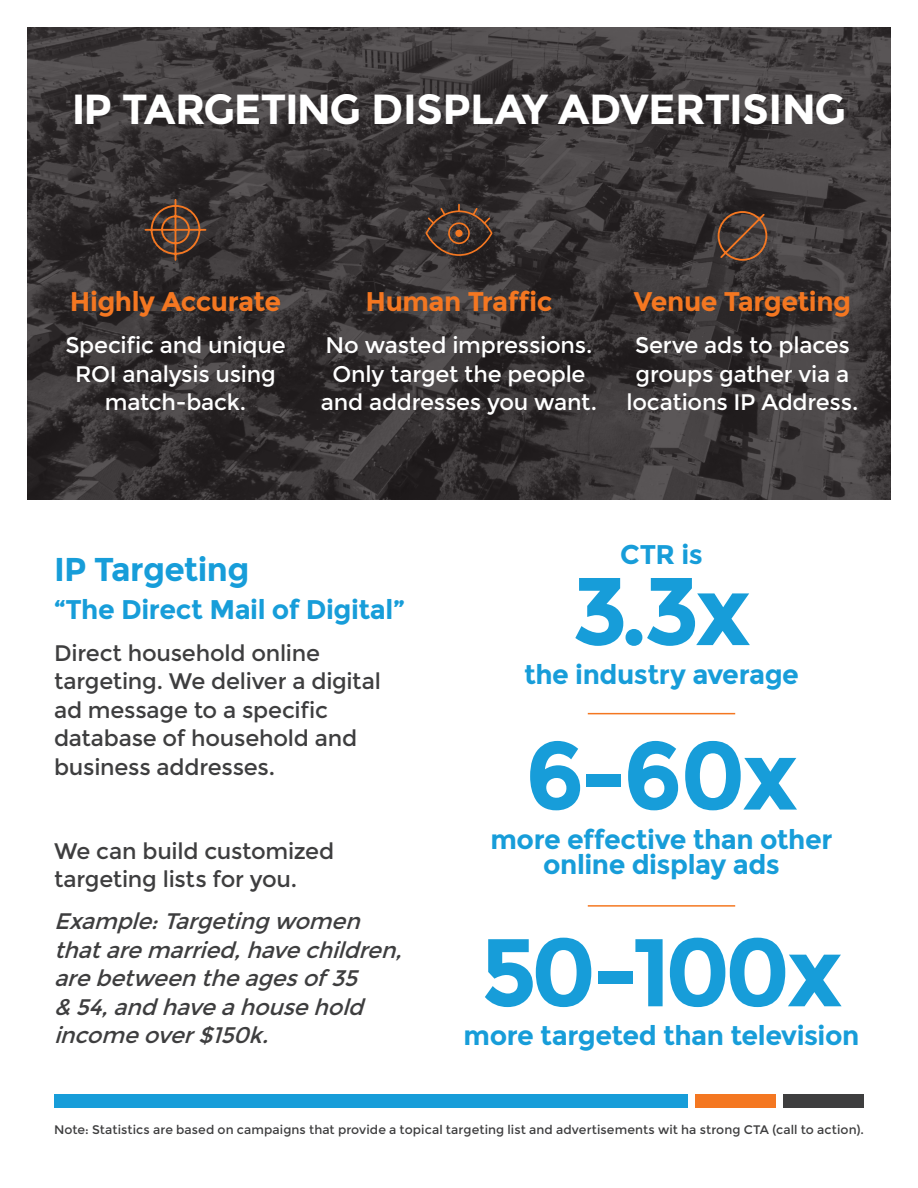
<style>
.page{position:relative;width:918px;height:1188px;background:#fff}
.page>*{position:absolute;margin:0;border:0;box-sizing:border-box;transform-origin:0 0}
.t1{font:700 96px "Montserrat";letter-spacing:-.055em;color:#179dd9}
.t2{font:700 42px "Montserrat";letter-spacing:-.015em;color:#fff}
.t3{font:700 33px "Montserrat";letter-spacing:-.02em;color:#179dd9}
.t4{font:700 27px/25.5px "Montserrat";letter-spacing:-.015em;color:#179dd9;text-align:center}
.t5{font:700 27px "Montserrat";letter-spacing:-.015em;color:#f47721}
.t6{font:22.5px/28.5px "Montserrat";letter-spacing:-.01em;color:#fff;text-align:center}
.t7{font:22.5px/28.5px "Montserrat";letter-spacing:-.01em;color:#3e3e3f}
.t8{font:italic 22.5px/28.5px "Montserrat";color:#3e3e3f}
.t9{font:12.3px "Montserrat";letter-spacing:.005em;color:#3e3e3f}
</style>
<div class="page">
<svg style="left:27px;top:27px;width:864px;height:473px;background:#393536"></svg>
<div style="left:54px;top:1094px;width:634px;height:14px;background:#179dd9"></div>
<div style="left:696px;top:1094px;width:80px;height:14px;background:#f47721"></div>
<div style="left:784px;top:1094px;width:80px;height:14px;background:#3e3e3f"></div>
<svg style="left:144px;top:198px;width:63px;height:64px;background:#513a2d"></svg>
<svg style="left:717px;top:210px;width:51px;height:52px;background:#594337"></svg>
<svg style="left:425px;top:203px;width:68px;height:54px;background:#4b372d"></svg>
<hr style="left:588px;top:713px;width:147px;height:1px;background:#f47721">
<hr style="left:588px;top:905px;width:147px;height:2px;background:#f47721">
<p class="t2" style="left:72px;top:84px;width:776px">IP TARGETING DISPLAY ADVERTISING</p>
<p class="t5" style="left:70px;top:286px;width:213px">Highly Accurate</p>
<p class="t6" style="left:65px;top:331px;width:222px">Specific and unique<br>ROI analysis using match-back.</p>
<p class="t5" style="left:365px;top:286px;width:189px">Human Traffic</p>
<p class="t6" style="left:321px;top:331px;width:278px">No wasted impressions.<br>Only target the people and addresses you want.</p>
<p class="t5" style="left:634px;top:286px;width:219px">Venue Targeting</p>
<p class="t6" style="left:627px;top:331px;width:233px">Serve ads to places groups gather via a locations IP Address.</p>
<p class="t3" style="left:54px;top:550px;width:197px">IP Targeting</p>
<p class="t4" style="left:54px;top:596px;width:353px">“The Direct Mail of Digital”</p>
<p class="t7" style="left:54px;top:639px;width:328px">Direct household online targeting. We deliver a digital ad message to a specific database of household and business addresses.</p>
<p class="t7" style="left:54px;top:837px;width:282px">We can build customized targeting lists for you.</p>
<p class="t8" style="left:54px;top:907px;width:357px">Example:Targeting women thataremarried,havechildren, arebetweentheagesof35<br>&amp; 54,and haveahousehold incomeover$150k.</p>
<p class="t4" style="left:620px;top:542px;width:84px">CTR is</p>
<p class="t1" style="left:572px;top:554px;width:181px">3.3x</p>
<p class="t4" style="left:524px;top:662px;width:276px">the industry average</p>
<p class="t1" style="left:525px;top:719px;width:275px">6-60x</p>
<p class="t4" style="left:491px;top:826px;width:343px">more effective than other online display ads</p>
<p class="t1" style="left:480px;top:915px;width:364px">50-100x</p>
<p class="t4" style="left:464px;top:1023px;width:397px">more targeted than television</p>
<p class="t9" style="left:54px;top:1123px;width:812px">Note: Statistics are based on campaigns that provide a topical targeting list and advertisements wit ha strong CTA (call to action).</p>
</div>
